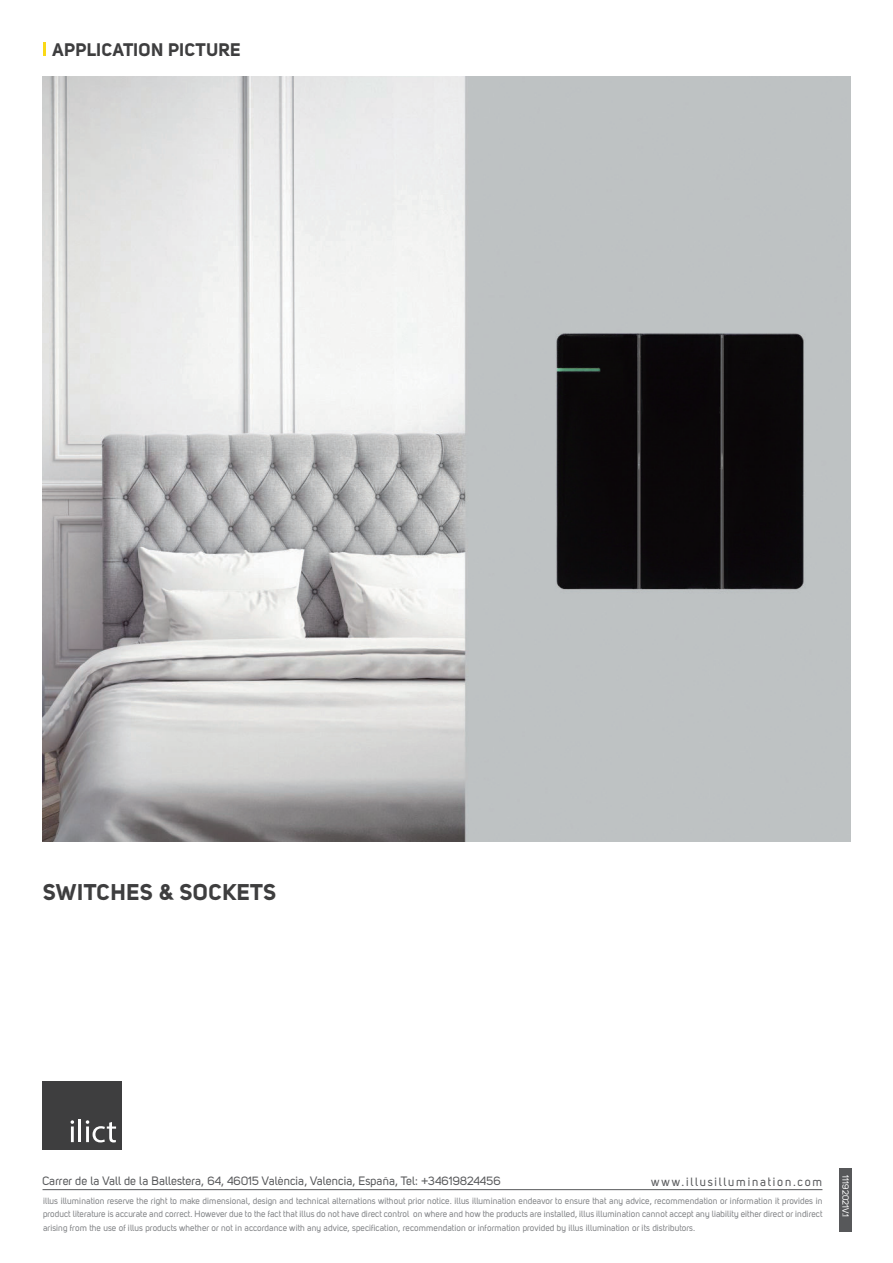
<style>
.page{position:relative;width:893px;height:1263px;background:#fff}
.page>*{position:absolute;margin:0;border:0;box-sizing:border-box;transform-origin:0 0}
.t1{font:22.5px "Uni Sans Bold";letter-spacing:.02em;color:#3e3e3f}
.t2{font:18px "Uni Sans Bold";letter-spacing:.02em;color:#3e3e3f}
.t3{font:12px "Uni Sans Regular";color:#57585a}
.t4{font:12px "Uni Sans Regular";letter-spacing:.14em;color:#57585a}
.t5{font:9px/13.5px "Uni Sans Regular";color:#808285;text-align:justify}
.t6{font:9px "Uni Sans Regular";color:#fff}
</style>
<div class="page">
<svg style="left:43px;top:43px;width:3px;height:13px"></svg>
<hr style="left:43px;top:1189px;width:779px;height:1px;background:#57585a">
<div style="left:839px;top:1168px;width:13px;height:64px;background:#57585a"></div>
<div style="left:42px;top:1081px;width:80px;height:69px;background:#3e3e3f"></div>
<hr style="left:71px;top:1126px;width:3px;height:16px;background:#fff">
<svg style="left:71px;top:1120px;width:3px;height:4px"></svg>
<hr style="left:78px;top:1119px;width:3px;height:23px;background:#fff">
<svg style="left:86px;top:1120px;width:30px;height:22px"></svg>
<img style="left:42px;top:77px;width:809px;height:764px">
<h2 class="t2" style="left:52px;top:38px;width:190px">APPLICATION PICTURE</h2>
<h1 class="t1" style="left:43px;top:878px;width:235px">SWITCHES &amp; SOCKETS</h1>
<h3 class="t3" style="left:42px;top:1174px;width:460px">Carrer de la Vall de la Ballestera, 64, 46015 València, Valencia, España, Tel: +34619824456</h3>
<h3 class="t4" style="left:651px;top:1174px;width:173px">www.illusillumination.com</h3>
<p class="t6" style="left:851px;top:1175px;width:43px;rotate:90deg">11192021V.1</p>
<p class="t5" style="left:43px;top:1194px;width:781px">illus illumination reserve the right to make dimensional, design and technical alternations without prior notice. illus illumination endeavor to ensure that any advice, recommendation or information it provides in product literature is accurate and correct. However due to the fact that illus do not have direct control on where and how the products are installed, illus illumination cannot accept any liability either direct or indirect arising from the use of illus products whether or not in accordance with any advice, specification, recommendation or information provided by illus illumination or its distributors.</p>
</div>
